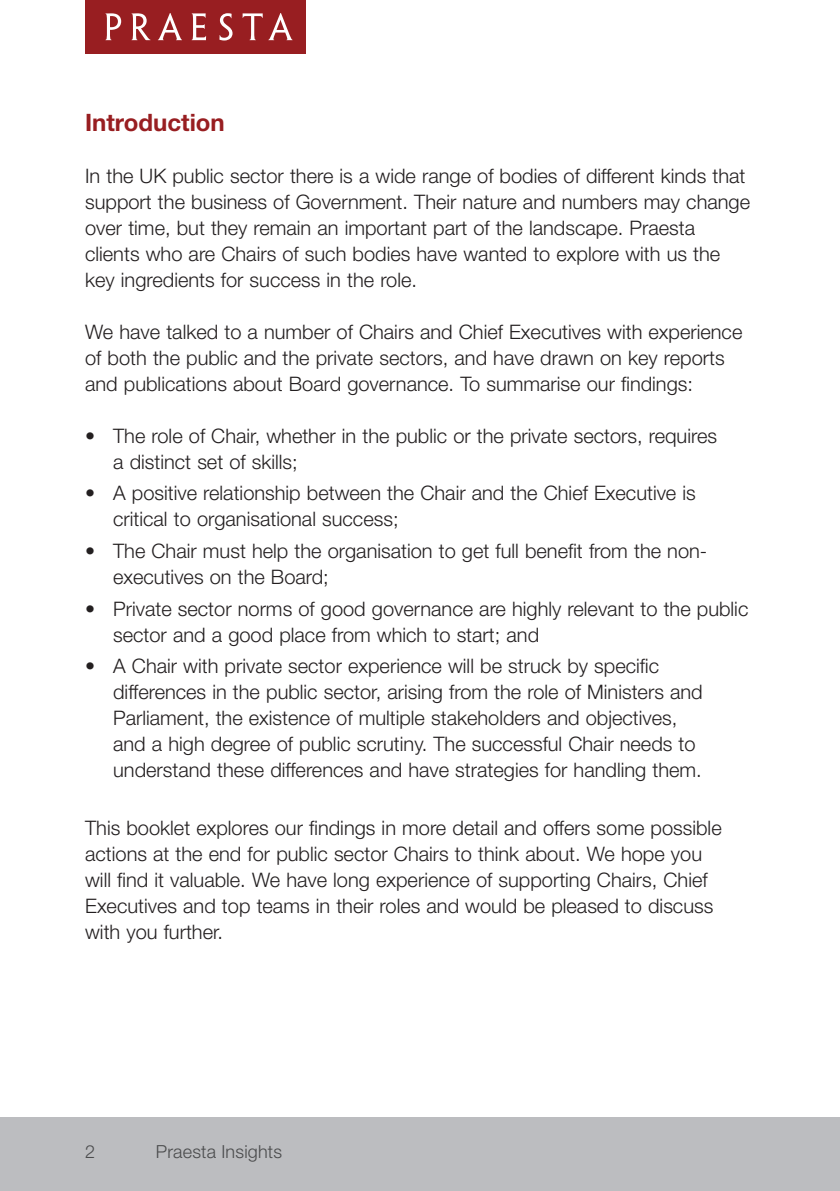
<style>
.page{position:relative;width:840px;height:1191px;background:#fff}
.page>*{position:absolute;margin:0;border:0;box-sizing:border-box;transform-origin:0 0}
.heads1{font:700 24px "Helvetica Neue LT Std";color:#981e21}
.body{font:300 20px/26px "Helvetica Neue LT Std";color:#231f20}
.t1{font:300 18px "Helvetica Neue LT Std";letter-spacing:.01em;color:#4b4c4d}
</style>
<div class="page">
<div style="left:85px;top:0;width:220px;height:54px;background:#981e21"></div>
<svg style="left:105px;top:13px;width:16px;height:27px"></svg>
<svg style="left:131px;top:13px;width:19px;height:27px"></svg>
<svg style="left:158px;top:13px;width:24px;height:27px"></svg>
<svg style="left:191px;top:13px;width:15px;height:27px"></svg>
<svg style="left:219px;top:13px;width:13px;height:28px"></svg>
<svg style="left:242px;top:13px;width:20px;height:27px"></svg>
<svg style="left:268px;top:13px;width:24px;height:27px"></svg>
<div style="left:0;top:1117px;width:839px;height:74px;background:#bcbdc0"></div>
<p class="heads1" style="left:85px;top:107px;width:141px">Introduction</p>
<p class="body" style="left:85px;top:162px;width:666px">In the UK public sector there is a wide range of bodies of different kinds that support the business of Government. Their nature and numbers may change over time, but they remain an important part of the landscape. Praesta clients who are Chairs of such bodies have wanted to explore with us the key ingredients for success in the role.</p>
<p class="body" style="left:85px;top:318px;width:658px">We have talked to a number of Chairs and Chief Executives with experience of both the public and the private sectors, and have drawn on key reports and publications about Board governance. To summarise our findings:</p>
<p class="body" style="left:113px;top:422px;width:605px;text-indent:-28px">• The role of Chair, whether in the public or the private sectors, requires a distinct set of skills;</p>
<p class="body" style="left:113px;top:480px;width:584px;text-indent:-28px">• A positive relationship between the Chair and the Chief Executive is critical to organisational success;</p>
<p class="body" style="left:113px;top:537px;width:595px;text-indent:-28px">• The Chair must help the organisation to get full benefit from the non&shy;executives on the Board;</p>
<p class="body" style="left:113px;top:595px;width:636px;text-indent:-28px">• Private sector norms of good governance are highly relevant to the public sector and a good place from which to start; and</p>
<p class="body" style="left:113px;top:653px;width:590px;text-indent:-28px">• A Chair with private sector experience will be struck by specific differences in the public sector, arising from the role of Ministers and Parliament, the existence of multiple stakeholders and objectives, and a high degree of public scrutiny. The successful Chair needs to understand these differences and have strategies for handling them.</p>
<p class="body" style="left:85px;top:814px;width:637px">This booklet explores our findings in more detail and offers some possible actions at the end for public sector Chairs to think about. We hope you will find it valuable. We have long experience of supporting Chairs, Chief Executives and top teams in their roles and would be pleased to discuss with you further.</p>
<p class="t1" style="left:85px;top:1141px;width:12px">2</p>
<p class="t1" style="left:156px;top:1141px;width:128px">Praesta Insights</p>
</div>
